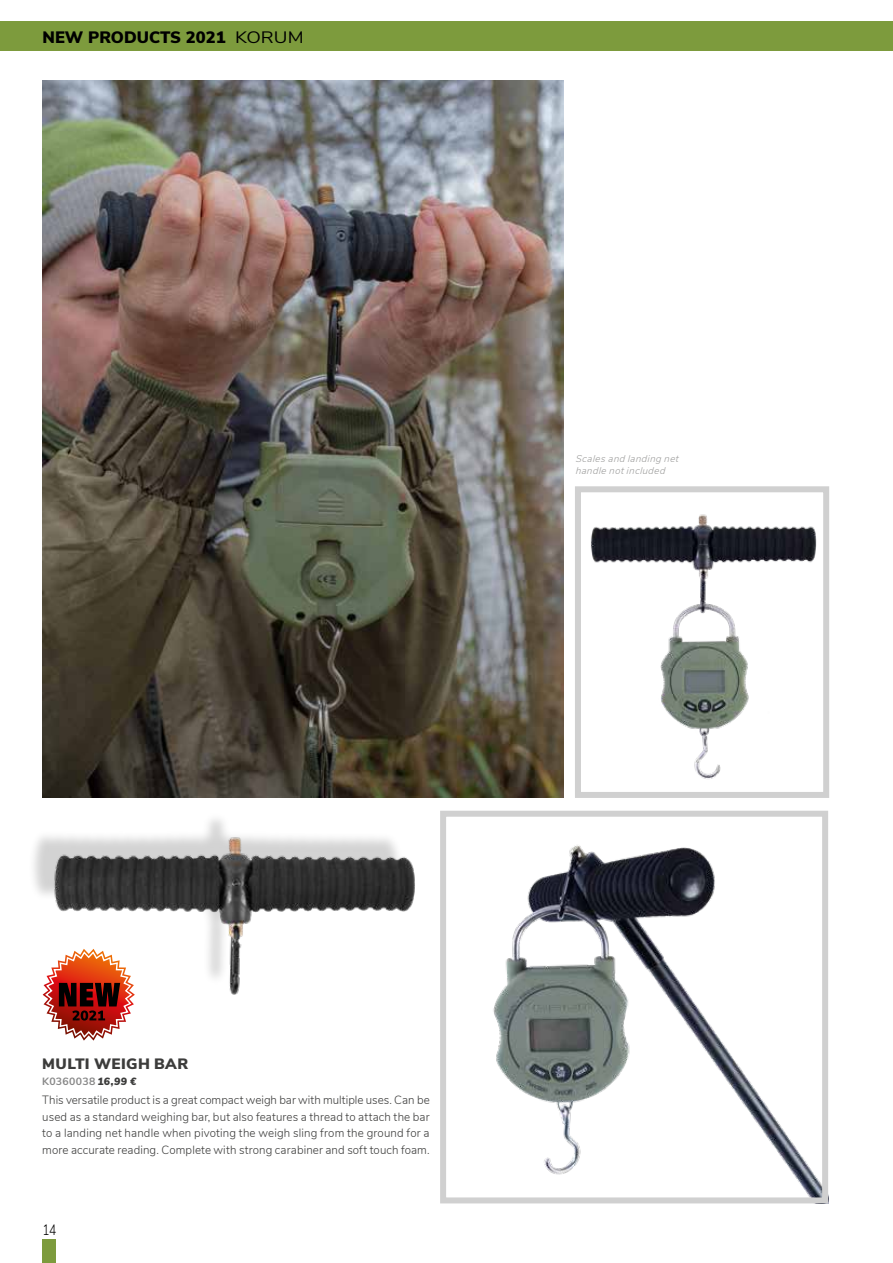
<style>
.page{position:relative;width:893px;height:1263px;background:#fff}
.page>*{position:absolute;margin:0;border:0;box-sizing:border-box;transform-origin:0 0}
.t1{font:900 16.5px "Nunito Sans";color:#000}
.t2{font:900 15px "Nunito Sans";letter-spacing:.02em;color:#3c3c3b}
.t3{font:300 15px "Nunito Sans";color:#000;scale:.8 1}
.t4{font:300 12px/16.5px "Nunito";letter-spacing:.01em;color:#3c3c3b;text-align:justify;scale:.96 1}
.t5{font:700 10.5px "Nunito Sans";letter-spacing:.03em;color:#878787}
.t6{font:italic 300 9.75px/12px "Nunito Sans";color:#9d9d9c}
.s1{font-weight:400}
.s2{font-weight:900;font-style:italic;color:#3c3c3b}
</style>
<div class="page">
<img style="left:42px;top:81px;width:521px;height:717px">
<img style="left:493px;top:845px;width:328px;height:351px">
<div style="left:440px;top:811px;width:388px;height:392px;border:6px solid #d0d0d0"></div>
<img style="left:590px;top:514px;width:227px;height:265px">
<div style="left:575px;top:486px;width:254px;height:312px;border:6px solid #d0d0d0"></div>
<img style="left:33px;top:748px;width:435px;height:290px">
<div style="left:0;top:21px;width:893px;height:30px;background:#7d9b3d"></div>
<div style="left:43px;top:1239px;width:13px;height:24px;background:#7d9b3d"></div>
<svg style="left:43px;top:949px;width:92px;height:91px"></svg>
<h1 class="t1" style="left:43px;top:25px;width:263px">NEW PRODUCTS 2021 <span class="s1">KORUM</span></h1>
<p class="t6" style="left:575px;top:452px;width:107px">Scales and landing net handle notincluded</p>
<p class="t2" style="left:42px;top:1053px;width:147px">MULTI WEIGH BAR</p>
<p class="t5" style="left:42px;top:1074px;width:96px">K0360038 <span class="s2">16,99 €</span></p>
<p class="t4" style="left:42px;top:1091px;width:405px">This versatile product is a great compact weigh bar with multiple uses. Can be used as a standard weighing bar, but also features a thread to attach the bar to a landing net handle when pivoting the weigh sling from the ground for a more accurate reading. Complete with strong carabiner and soft touch foam.</p>
<p class="t3" style="left:42px;top:1219px;width:19px">14</p>
</div>
